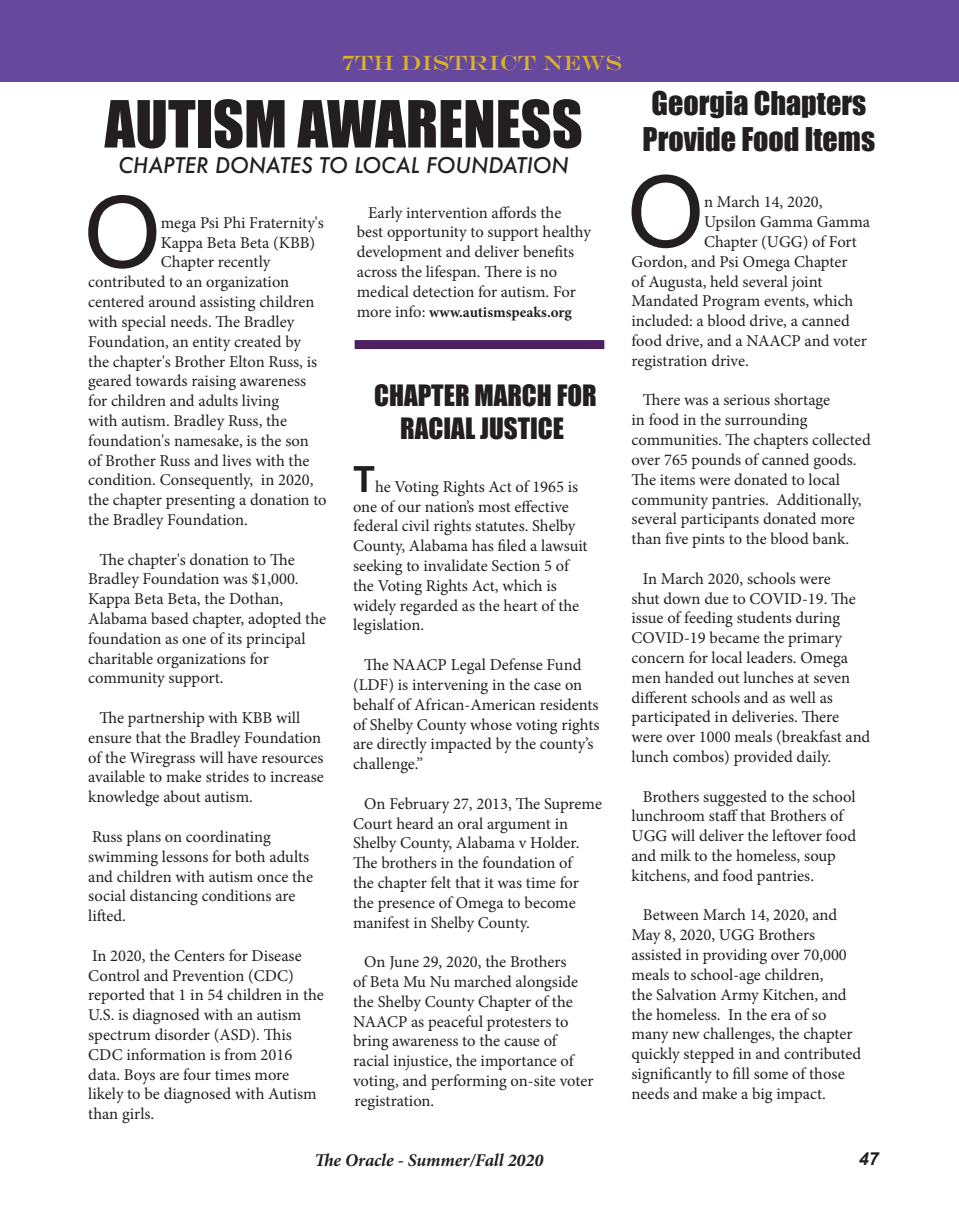
<style>
.page{position:relative;width:959px;height:1229px;background:#fff}
.page>*{position:absolute;margin:0;border:0;box-sizing:border-box;transform-origin:0 0}
.t1{font:99.45px "Arial";color:#231f20}
.t2{font:60px "Impact";color:#231f20}
.t3{font:30px/36px "Impact";color:#231f20;text-align:center}
.t4{font:27px/32.4px "Impact";color:#231f20;text-align:center}
.t5{font:italic 500 21px "Futura";color:#231f20}
.t6{font:21px "Engravers";color:#d9b327}
.t7{font:italic 700 18px "Minion Pro";letter-spacing:-.005em;color:#231f20}
.t8{font:italic 700 18px "Arial";color:#231f20}
.t9{font:16.5px/19.8px "Minion Pro";letter-spacing:-.005em;color:#231f20}
.t10{font:700 15px "Minion Pro";color:#231f20}
.s1{font-weight:400;font-size:16.5px}
.s2{font-family:"Arial";font-weight:700;font-size:36px}
</style>
<div class="page">
<div style="left:0;top:0;width:958px;height:81px;background:#66489d"></div>
<div style="left:354px;top:340px;width:250px;height:9px;background:#4d215f"></div>
<p class="t6" style="left:341px;top:50px;width:282px">7th DISTRICT NEWS</p>
<p class="t2" style="left:105px;top:77px;width:479px">AUTISM AWARENESS</p>
<p class="t5" style="left:119px;top:150px;width:451px">CHAPTER DONATES TO LOCAL FOUNDATION</p>
<p class="t1" style="left:83px;top:167px;width:79px">O</p>
<p class="t9" style="left:357px;top:202px;width:236px;text-indent:11px">Early intervention affords the best opportunity to support healthy development and deliver benefits across the lifespan. There is no medical detection for autism. For</p>
<p class="t10" style="left:357px;top:301px;width:217px"><span class="s1">more info:</span> www.autismspeaks.org</p>
<p class="t9" style="left:161px;top:213px;width:164px">mega Psi Phi Fraternity's</p>
<p class="t9" style="left:161px;top:232px;width:156px">Kappa Beta Beta (KBB)</p>
<p class="t9" style="left:161px;top:252px;width:111px">Chapter recently</p>
<p class="t9" style="left:88px;top:272px;width:202px">contributed to an organization</p>
<p class="t9" style="left:88px;top:292px;width:228px">centered around assisting children</p>
<p class="t9" style="left:88px;top:312px;width:208px">with special needs. The Bradley</p>
<p class="t9" style="left:88px;top:331px;width:214px">Foundation, an entity created by</p>
<p class="t9" style="left:88px;top:351px;width:230px">the chapter's Brother Elton Russ, is</p>
<p class="t9" style="left:88px;top:371px;width:219px">geared towards raising awareness</p>
<p class="t9" style="left:88px;top:391px;width:192px">for children and adults living</p>
<p class="t9" style="left:88px;top:411px;width:200px">with autism. Bradley Russ, the</p>
<p class="t9" style="left:88px;top:430px;width:222px">foundation's namesake, is the son</p>
<p class="t9" style="left:88px;top:450px;width:223px">of Brother Russ and lives with the</p>
<p class="t9" style="left:88px;top:470px;width:227px">condition. Consequently, in 2020,</p>
<p class="t9" style="left:88px;top:490px;width:240px">the chapter presenting a donation to</p>
<p class="t9" style="left:88px;top:510px;width:161px">the Bradley Foundation.</p>
<p class="t9" style="left:88px;top:549px;width:239px;text-indent:11px">The chapter's donation to The<br>Bradley Foundation was $1,000.<br>Kappa Beta Beta, the Dothan,<br>Alabama based chapter, adopted the foundation as one of its principal charitable organizations for community support.</p>
<p class="t9" style="left:88px;top:708px;width:237px;text-indent:11px">The partnership with KBB will ensure that the Bradley Foundation of the Wiregrass will have resources available to make strides to increase knowledge about autism.</p>
<p class="t9" style="left:88px;top:826px;width:226px">Russ plans on coordinating swimming lessons for both adults and children with autism once the social distancing conditions are lifted.</p>
<p class="t9" style="left:88px;top:945px;width:237px">In 2020, the Centers for Disease<br>Control and Prevention (CDC) reported that 1 in 54 children in the<br>U.S. is diagnosed with an autism spectrum disorder (ASD). This<br>CDC information is from 2016 data. Boys are four times more likely to be diagnosed with Autism than girls.</p>
<p class="t4" style="left:374px;top:379px;width:224px">CHAPTER MARCH FOR<br>RACIAL JUSTICE</p>
<p class="t9" style="left:353px;top:477px;width:236px"><span class="s2">T</span>he Voting Rights Act of 1965 is one of our nation’s most effective federal civil rights statutes. Shelby<br>County, Alabama has filed a lawsuit seeking to invalidate Section 5 of the Voting Rights Act, which is widely regarded as the heart of the legislation.</p>
<p class="t9" style="left:353px;top:655px;width:248px;text-indent:11px">The NAACP Legal Defense Fund (LDF) is intervening in the case on behalf of African-American residents of Shelby County whose voting rights are directly impacted by the county’s challenge.”</p>
<p class="t9" style="left:353px;top:793px;width:250px;text-indent:11px">On February 27, 2013, The Supreme<br>Court heard an oral argument in<br>Shelby County, Alabama v Holder.<br>The brothers in the foundation of<br>the chapter felt that it was time for the presence of Omega to become manifest in Shelby County.</p>
<p class="t9" style="left:353px;top:952px;width:242px;text-indent:11px">On June 29, 2020, the Brothers<br>of Beta Mu Nu marched alongside the Shelby County Chapter of the<br>NAACP as peaceful protesters to bring awareness to the cause of racial injustice, the importance of voting, and performing on-site voter registration.</p>
<p class="t3" style="left:642px;top:84px;width:234px">Georgia Chapters<br>Provide Food Items</p>
<p class="t1" style="left:626px;top:147px;width:79px">O</p>
<p class="t9" style="left:704px;top:192px;width:120px">n March 14, 2020,</p>
<p class="t9" style="left:704px;top:212px;width:167px">Upsilon Gamma Gamma</p>
<p class="t9" style="left:704px;top:232px;width:154px">Chapter (UGG) of Fort</p>
<p class="t9" style="left:631px;top:252px;width:217px">Gordon, and Psi Omega Chapter</p>
<p class="t9" style="left:631px;top:271px;width:192px">of Augusta, held several joint</p>
<p class="t9" style="left:631px;top:291px;width:223px">Mandated Program events, which</p>
<p class="t9" style="left:631px;top:311px;width:220px">included: a blood drive, a canned</p>
<p class="t9" style="left:631px;top:331px;width:237px">food drive, and a NAACP and voter</p>
<p class="t9" style="left:631px;top:351px;width:119px">registration drive.</p>
<p class="t9" style="left:631px;top:390px;width:241px;text-indent:11px">There was a serious shortage<br>in food in the surrounding communities. The chapters collected over 765 pounds of canned goods.<br>The items were donated to local community pantries. Additionally, several participants donated more than five pints to the blood bank.</p>
<p class="t9" style="left:631px;top:568px;width:240px;text-indent:11px">In March 2020, schools were<br>shut down due to COVID-19. The issue of feeding students during<br>COVID-19 became the primary concern for local leaders. Omega men handed out lunches at seven different schools and as well as participated in deliveries. There were over 1000 meals (breakfast and lunch combos) provided daily.</p>
<p class="t9" style="left:631px;top:786px;width:226px;text-indent:11px">Brothers suggested to the school lunchroom staff that Brothers of<br>UGG will deliver the leftover food and milk to the homeless, soup kitchens, and food pantries.</p>
<p class="t9" style="left:631px;top:905px;width:231px;text-indent:11px">Between March 14, 2020, and<br>May 8, 2020, UGG Brothers assisted in providing over 70,000 meals to school-age children,<br>the Salvation Army Kitchen, and the homeless. In the era of so many new challenges, the chapter quickly stepped in and contributed significantly to fill some of those needs and make a big impact.</p>
<p class="t7" style="left:314px;top:1147px;width:230px">The Oracle - Summer/Fall 2020</p>
<p class="t8" style="left:858px;top:1146px;width:22px">47</p>
</div>
